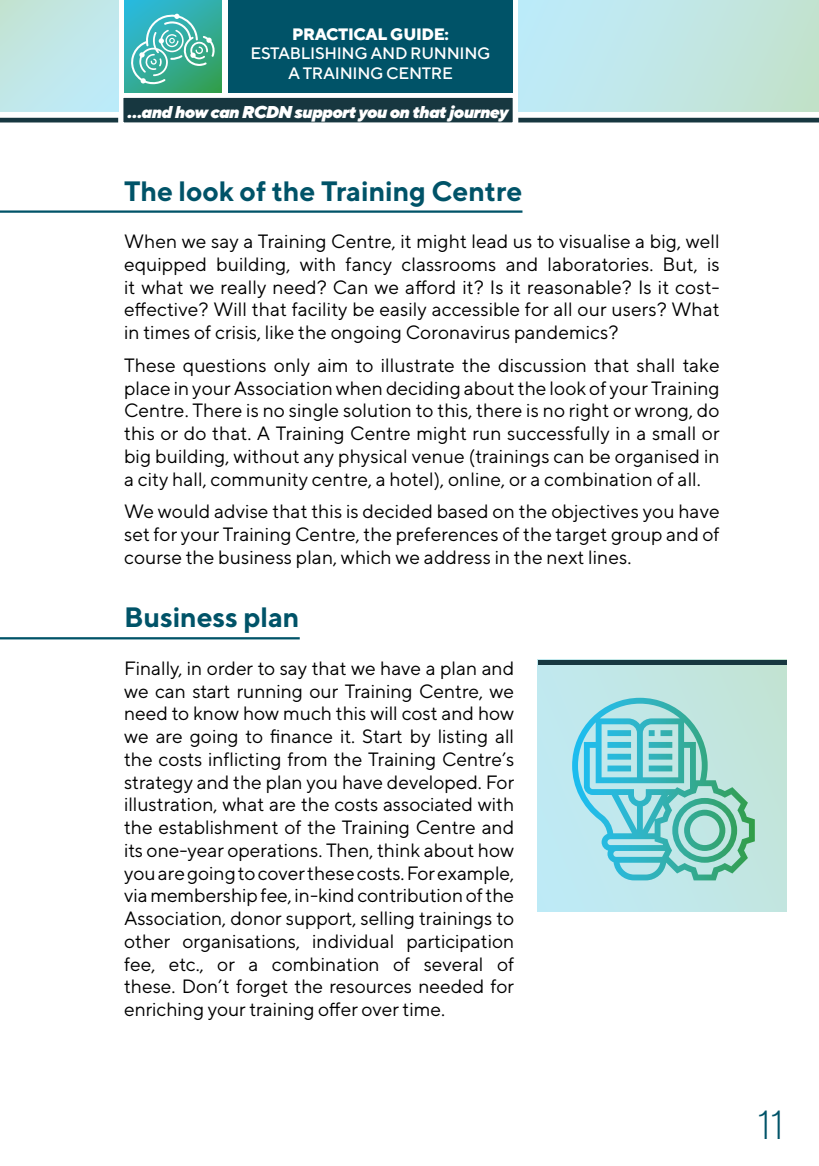
<style>
.page{position:relative;width:819px;height:1166px;background:#fff}
.page>*{position:absolute;margin:0;border:0;box-sizing:border-box;transform-origin:0 0}
.t1{font:300 40.6px "TT Norms";color:#005368}
.t2{font:700 28px "TT Norms";letter-spacing:-.005em;color:#005368}
.t3{font:19.25px/22.8px "TT Norms";color:#000;text-align:justify}
.t4{font:italic 900 17.15px "TT Norms";letter-spacing:-.045em;color:#fff}
.t5{font:500 16.45px/19.6px "TT Norms";letter-spacing:-.02em;color:#fff;text-align:center}
.t6{font:800 16.45px "TT Norms";letter-spacing:-.02em;color:#fff}
</style>
<div class="page">
<div style="left:518px;top:0;width:301px;height:112px;background:linear-gradient(to right,#beebfb,#c3e2cd)"></div>
<div style="left:0;top:0;width:118px;height:112px;background:linear-gradient(to right,#c2e5dd,#bfeaf4)"></div>
<hr style="left:0;top:118px;width:118px;height:4px;background:#173740">
<hr style="left:518px;top:118px;width:301px;height:4px;background:#173740">
<div style="left:228px;top:0;width:285px;height:92px;background:#005368"></div>
<svg style="left:124px;top:0;width:97px;height:92px;background:#30ada2"></svg>
<svg style="left:118px;top:93px;width:395px;height:30px;background:#445d65"></svg>
<svg style="left:130px;top:14px;width:85px;height:70px;background:#58bbae"></svg>
<hr style="left:0;top:210px;width:522px;height:3px;background:#005368">
<hr style="left:0;top:637px;width:300px;height:2px;background:#005368">
<div style="left:537px;top:660px;width:249px;height:252px;background:linear-gradient(to right,#bbe5f0,#bee0d5)"></div>
<svg style="left:572px;top:698px;width:182px;height:182px;background:#8cd3d3"></svg>
<hr style="left:537px;top:660px;width:249px;height:4px;background:#173740">
<p class="t6" style="left:292px;top:23px;width:158px">PRACTICAL GUIDE:</p>
<p class="t5" style="left:250px;top:43px;width:241px">ESTABLISHING AND RUNNING<br>A TRAINING CENTRE</p>
<p class="t4" style="left:127px;top:101px;width:382px">…and how can RCDN support you on that journey</p>
<h2 class="t2" style="left:124px;top:173px;width:400px">The look of the Training Centre</h2>
<p class="t3" style="left:124px;top:230px;width:597px">When we say a Training Centre, it might lead us to visualise a big, well equipped building, with fancy classrooms and laboratories. But, is it what we really need? Can we afford it? Is it reasonable? Is it cost&shy;effective? Will that facility be easily accessible for all our users? What in times of crisis, like the ongoing Coronavirus pandemics?</p>
<p class="t3" style="left:124px;top:353px;width:597px">These questions only aim to illustrate the discussion that shall take place in your Association when deciding about the look of your Training Centre. There is no single solution to this, there is no right or wrong, do this or do that. A Training Centre might run successfully in a small or big building, without any physical venue (trainings can be organised in a city hall, community centre, a hotel), online, or a combination of all.</p>
<p class="t3" style="left:124px;top:500px;width:597px">We would advise that this is decided based on the objectives you have set for your Training Centre, the preferences of the target group and of course the business plan, which we address in the next lines.</p>
<h2 class="t2" style="left:124px;top:600px;width:177px">Business plan</h2>
<p class="t3" style="left:124px;top:656px;width:392px">Finally, in order to say that we have a plan and we can start running our Training Centre, we need to know how much this will cost and how we are going to finance it. Start by listing all the costs inflicting from the Training Centre’s strategy and the plan you have developed. For illustration, what are the costs associated with the establishment of the Training Centre and its one-year operations. Then, think about how you are going to cover these costs. For example, via membership fee, in-kind contribution of the Association, donor support, selling trainings to other organisations, individual participation fee, etc., or a combination of several of these. Don’t forget the resources needed for enriching your training offer over time.</p>
<h1 class="t1" style="left:757px;top:1099px;width:29px">11</h1>
</div>
